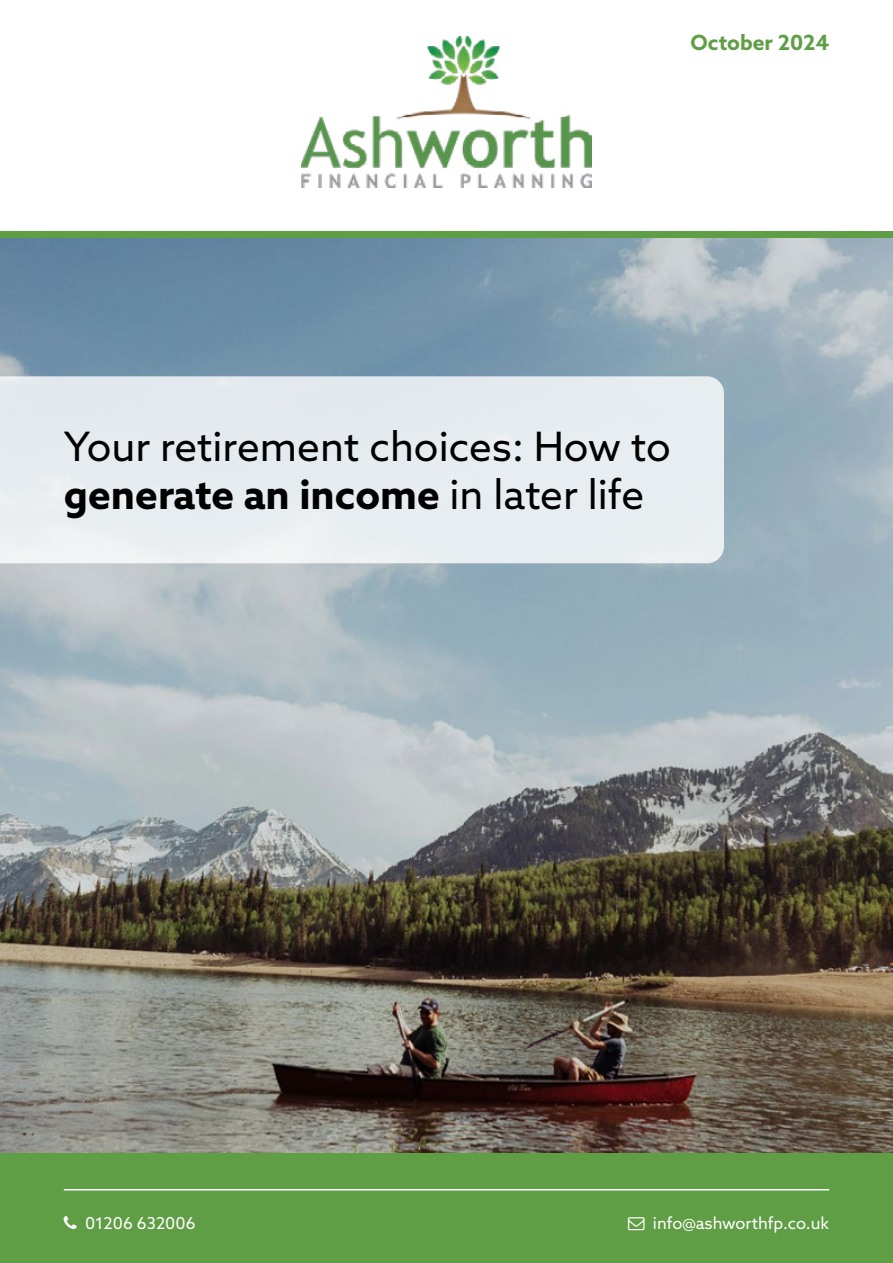
<style>
.page{position:relative;width:893px;height:1263px;background:#fff}
.page>*{position:absolute;margin:0;border:0;box-sizing:border-box;transform-origin:0 0}
.t1{font:40.5px/48.6px "Azo Sans";color:#000}
.t2{font:700 21px "Azo Sans";color:#609e45}
.t3{font:16.5px "Azo Sans";color:#fff}
.s1{font-weight:700}
</style>
<div class="page">
<img style="left:0;top:238px;width:893px;height:915px">
<div style="left:0;top:376px;width:724px;height:187px;background:#e7ecf0"></div>
<div style="left:0;top:232px;width:893px;height:6px;background:#609e45"></div>
<div style="left:0;top:1153px;width:893px;height:110px;background:#609e45"></div>
<hr style="left:64px;top:1189px;width:765px;height:1px;background:#fff">
<img style="left:302px;top:36px;width:289px;height:151px">
<p class="t2" style="left:691px;top:29px;width:140px">October 2024</p>
<p class="t1" style="left:64px;top:422px;width:608px">Your retirement choices: How to <span class="s1">generate an income</span> in later life</p>
<p class="t3" style="left:85px;top:1212px;width:112px">01206 632006</p>
<p class="t3" style="left:653px;top:1212px;width:178px">info@ashworthfp.co.uk</p>
</div>
